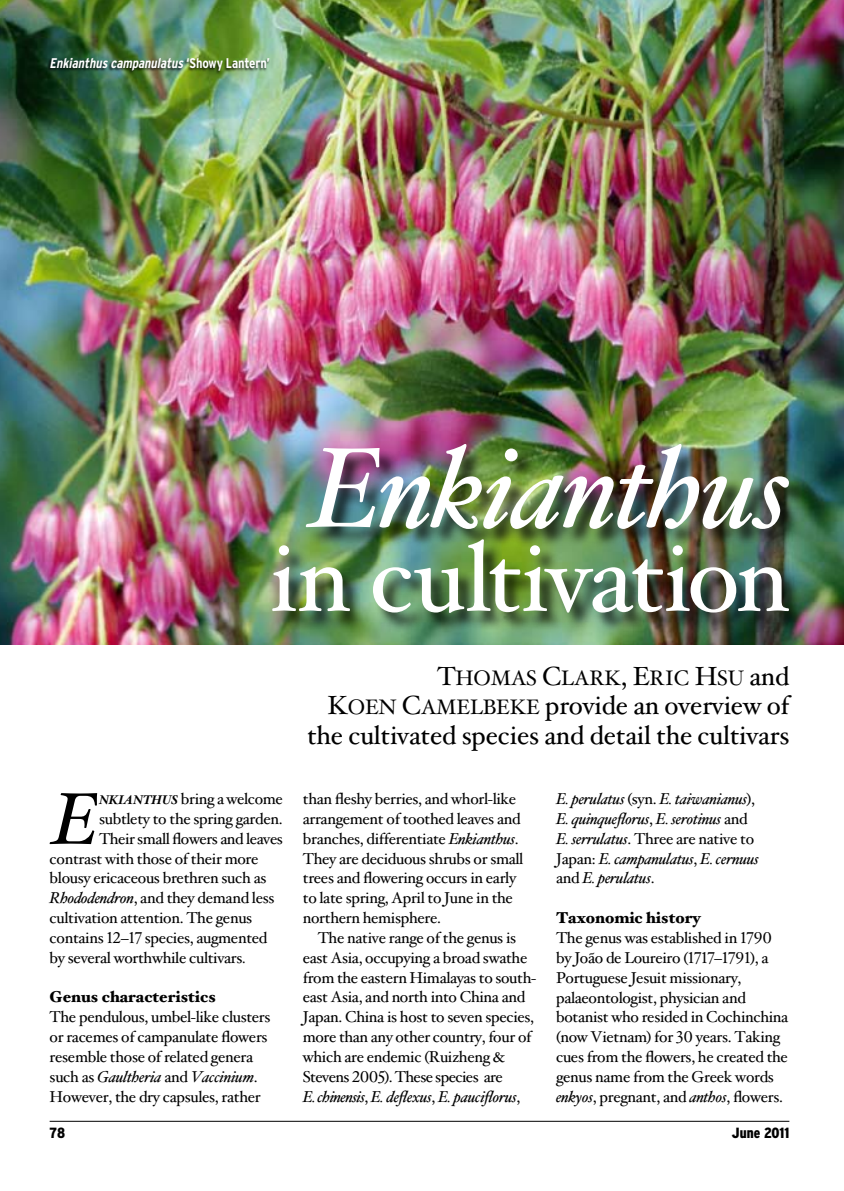
<style>
.page{position:relative;width:844px;height:1191px;background:#fff}
.page>*{position:absolute;margin:0;border:0;box-sizing:border-box;transform-origin:0 0}
.t1{font:italic 113.75px "Hoefler Text";letter-spacing:-.02em;color:#fff}
.t2{font:98px "Hoefler Text";letter-spacing:-.02em;color:#fff}
.t3{font:italic 73.33px "Hoefler Text";color:#000}
.t4{font:26.25px/29.8px "Hoefler Text";letter-spacing:-.005em;color:#000;text-align:right}
.t5{font:21px "Hoefler Text Roman SC800";letter-spacing:-.01em;color:#000}
.t6{font:15.75px/19.8px "Hoefler Text";letter-spacing:-.02em;color:#000}
.t7{font:italic 15.75px/19.8px "Hoefler Text";letter-spacing:-.02em;color:#000}
.t8{font:900 15.75px "Hoefler Text";color:#000}
.t9{font:900 condensed 14.7px "Interstate";color:#000}
.t10{font:italic 700 condensed 14px "Interstate";color:#fff}
.s1{font-style:normal}
.s2{font-family:"Hoefler Text Bold Italic SC800";font-size:12.6px}
.s3{font-style:italic}
.s4{font-size:26.25px}
.s5{font-family:"Hoefler Text";font-size:26.25px}
.s6{font-family:"Hoefler Text Roman SC800"}
.s7{font-family:"Hoefler Text Roman SC800";font-size:21px}
</style>
<div class="page">
<hr style="left:50px;top:1121px;width:739px;height:1px;background:#000">
<img style="left:0;top:0;width:843px;height:644px">
<div style="left:273px;top:445px;width:533px;height:187px;background:#000;opacity:.75"></div>
<div style="left:47px;top:57px;width:223px;height:18px;background:#000;opacity:.75"></div>
<p class="t10" style="left:50px;top:56px;width:222px">Enkianthus campanulatus <span class="s1">‘ S h o w y L a n t e r n ’</span></p>
<h1 class="t1" style="left:309px;top:420px;width:481px">Enkianthus</h1>
<h2 class="t2" style="left:270px;top:520px;width:521px">in cultivation</h2>
<h3 class="t3" style="left:52px;top:775px;width:47px">E</h3>
<p class="t6" style="left:99px;top:789px;width:185px"><span class="s2">NKIANTHUS</span> bring a welcome</p>
<p class="t6" style="left:99px;top:809px;width:185px">subtlety to the spring garden.</p>
<p class="t6" style="left:99px;top:829px;width:185px">Their small flowers and leaves</p>
<p class="t6" style="left:50px;top:849px;width:210px">contrast with those of their more</p>
<p class="t6" style="left:50px;top:868px;width:218px">blousy ericaceous brethren such as</p>
<p class="t6" style="left:50px;top:888px;width:226px"><span class="s3">Rhododendron</span>, and they demand less</p>
<p class="t6" style="left:50px;top:908px;width:204px">cultivation attention. The genus</p>
<p class="t6" style="left:50px;top:928px;width:219px">contains 12–17 species, augmented</p>
<p class="t6" style="left:50px;top:948px;width:197px">by several worthwhile cultivars.</p>
<p class="t8" style="left:50px;top:987px;width:168px">Genus characteristics</p>
<p class="t6" style="left:50px;top:1007px;width:222px">The pendulous, umbel-like clusters or racemes of campanulate flowers resemble those of related genera such as <span class="s3">Gaultheria</span> and <span class="s3">Vaccinium</span>.<br>However, the dry capsules, rather</p>
<h3 class="t5" style="left:437px;top:665px;width:354px"><span class="s4">T</span>HOMAS <span class="s4">C</span>LARK<span class="s4">, E</span>RIC <span class="s4">H</span>SU <span class="s5">and</span></h3>
<h3 class="t4" style="left:307px;top:691px;width:483px"><span class="s6">K</span><span class="s7">OEN</span> <span class="s6">C</span><span class="s7">AMELBEKE</span> provide an overview of the cultivated species and detail the cultivars</h3>
<p class="t6" style="left:303px;top:789px;width:222px">than fleshy berries, and whorl-like arrangement of toothed leaves and branches, differentiate <span class="s3">Enkianthus</span>.<br>They are deciduous shrubs or small trees and flowering occurs in early to late spring, April to June in the northern hemisphere.</p>
<p class="t6" style="left:303px;top:928px;width:234px;text-indent:15px">The native range of the genus is east Asia, occupying a broad swathe from the eastern Himalayas to south&shy;east Asia, and north into China and Japan. China is host to seven species, more than any other country, four of which are endemic (Ruizheng &amp; Stevens 2005). These species are<br><span class="s3">E. chinensis</span>, <span class="s3">E. deflexus</span>, <span class="s3">E. pauciflorus</span>,</p>
<p class="t7" style="left:556px;top:789px;width:204px">E. perulatus <span class="s1">(syn.</span> E. taiwanianus<span class="s1">),<br></span>E. quinqueflorus<span class="s1">,</span> E. serotinus <span class="s1">and<br></span>E. serrulatus<span class="s1">. Three are native to<br>Japan:</span> E. campanulatus<span class="s1">,</span> E. cernuus <span class="s1">and</span> E. perulatus<span class="s1">.</span></p>
<p class="t8" style="left:556px;top:907px;width:146px">Taxonomic history</p>
<p class="t6" style="left:556px;top:928px;width:234px">The genus was established in 1790 by João de Loureiro (1717–1791), a Portuguese Jesuit missionary, palaeontologist, physician and botanist who resided in Cochinchina (now Vietnam) for 30 years. Taking cues from the flowers, he created the genus name from the Greek words <span class="s3">enkyos</span>, pregnant, and <span class="s3">anthos</span>, flowers.</p>
<p class="t9" style="left:50px;top:1125px;width:17px">78</p>
<p class="t9" style="left:731px;top:1125px;width:59px">June 2011</p>
</div>
